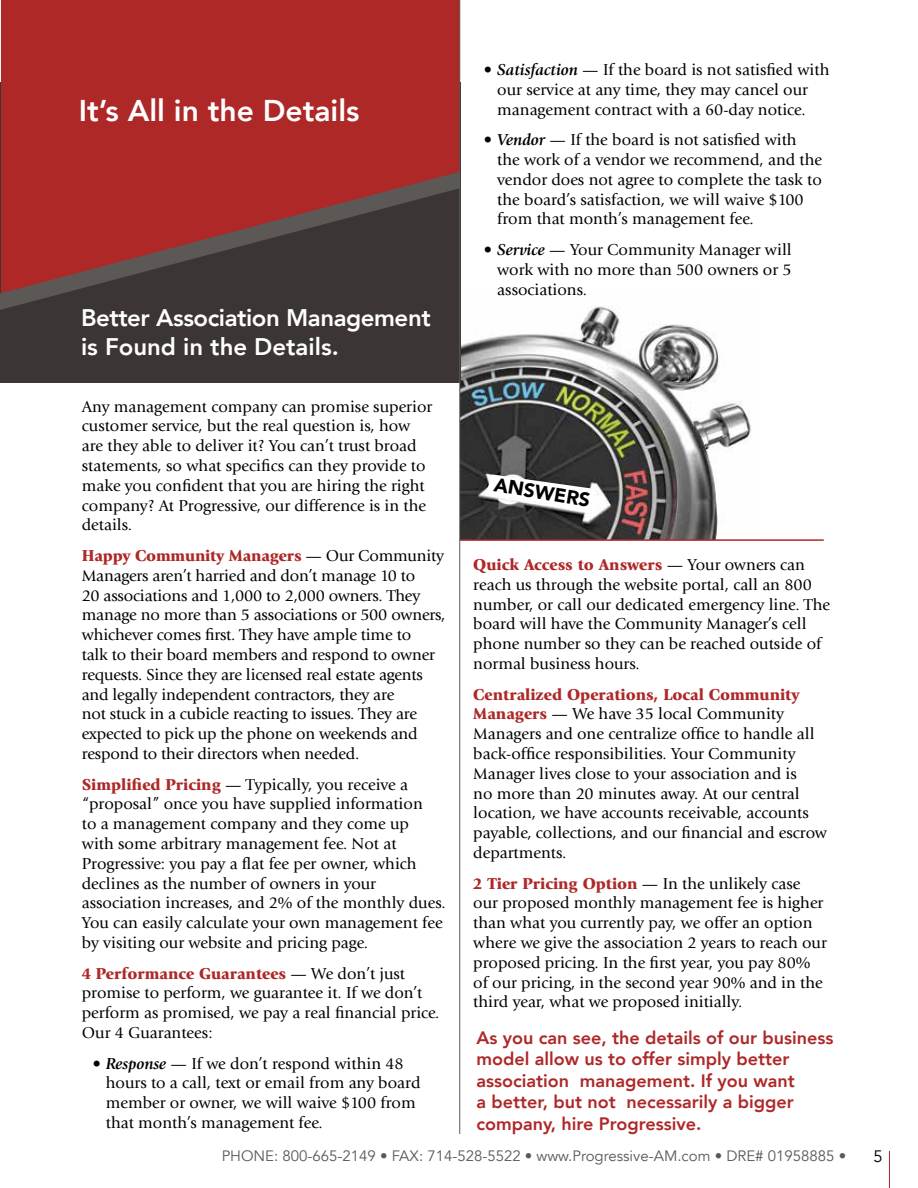
<style>
.page{position:relative;width:918px;height:1188px;background:#fff}
.page>*{position:absolute;margin:0;border:0;box-sizing:border-box;transform-origin:0 0}
.t1{font:800 30px "Avenir";color:#fff}
.t2{font:800 24px/28.8px "Avenir";letter-spacing:-.02em;color:#fff}
.t3{font:900 19.5px "Avenir";color:#000}
.t4{font:800 18px/21.6px "Avenir";color:#ae2828}
.t5{font:16.5px/19.8px "Giovanni";color:#000}
.t6{font:16.5px "Avenir";color:#000}
.t7{font:15px "Avenir";color:#5b5856}
.s1{font-weight:900;color:#ae2828}
.s2{font-weight:700;font-style:italic}
</style>
<div class="page">
<hr style="left:889px;top:1151px;width:1px;height:37px;background:#ae2828">
<img style="left:460px;top:288px;width:291px;height:251px">
<div style="left:0;top:82px;width:460px;height:300px;background:#3b3634"></div>
<div style="left:1px;top:0;width:458px;height:172px;background:#ae2828"></div>
<hr style="left:459px;top:0;width:1px;height:1134px;background:#5b5856">
<svg style="left:0;top:172px;width:459px;height:138px"></svg>
<hr style="left:460px;top:539px;width:364px;height:2px;background:#ae2828">
<svg style="left:486px;top:475px;width:110px;height:36px"></svg>
<h1 class="t1" style="left:79px;top:87px;width:282px">It’s All in the Details</h1>
<h2 class="t2" style="left:81px;top:304px;width:351px">Better Association Management is Found in the Details.</h2>
<p class="t5" style="left:82px;top:396px;width:352px">Any management company can promise superior customer service, but the real question is, how are they able to deliver it? You can’t trust broad statements, so what specifics can they provide to make you confident that you are hiring the right company? At Progressive, our difference is in the details.</p>
<p class="t5" style="left:82px;top:546px;width:365px"><span class="s1">Happy Community Managers</span> — Our Community Managers aren’t harried and don’t manage 10 to<br>20 associations and 1,000 to 2,000 owners. They manage no more than 5 associations or 500 owners, whichever comes first. They have ample time to<br>talk to their board members and respond to owner requests. Since they are licensed real estate agents and legally independent contractors, they are<br>not stuck in a cubicle reacting to issues. They are expected to pick up the phone on weekends and respond to their directors when needed.</p>
<p class="t5" style="left:82px;top:774px;width:365px"><span class="s1">Simplified Pricing</span> — Typically, you receive a “proposal” once you have supplied information<br>to a management company and they come up<br>with some arbitrary management fee. Not at Progressive: you pay a flat fee per owner, which declines as the number of owners in your association increases, and 2% of the monthly dues.<br>You can easily calculate your own management fee by visiting our website and pricing page.</p>
<p class="t5" style="left:82px;top:963px;width:359px"><span class="s1">4 Performance Guarantees</span> — We don’t just promise to perform, we guarantee it. If we don’t perform as promised, we pay a real financial price.<br>Our 4 Guarantees:</p>
<p class="t5" style="left:106px;top:1053px;width:316px;text-indent:-13px"><span class="s2">• Response</span> — If we don’t respond within 48 hours to a call, text or email from any board member or owner, we will waive $100 from that month’s management fee.</p>
<p class="t5" style="left:497px;top:60px;width:334px;text-indent:-13px">• <span class="s2">Satisfaction</span> — If the board is not satisfied with our service at any time, they may cancel our management contract with a 60-day notice.</p>
<p class="t5" style="left:497px;top:130px;width:326px;text-indent:-13px">• <span class="s2">Vendor</span> — If the board is not satisfied with the work of a vendor we recommend, and the vendor does not agree to complete the task to the board’s satisfaction, we will waive $100 from that month’s management fee.</p>
<p class="t5" style="left:497px;top:240px;width:296px;text-align:justify;text-indent:-13px">• <span class="s2">Service</span> — Your Community Manager will work with no more than 500 owners or 5 associations.</p>
<p class="t3" style="left:497px;top:468px;width:99px;rotate:9deg">ANSWERS</p>
<p class="t5" style="left:473px;top:555px;width:358px"><span class="s1">Quick Access to Answers</span> — Your owners can reach us through the website portal, call an 800 number, or call our dedicated emergency line. The board will have the Community Manager’s cell phone number so they can be reached outside of normal business hours.</p>
<p class="t5" style="left:473px;top:685px;width:355px"><span class="s1">Centralized Operations, Local Community Managers</span> — We have 35 local Community Managers and one centralize office to handle all back-office responsibilities. Your Community Manager lives close to your association and is<br>no more than 20 minutes away. At our central location, we have accounts receivable, accounts payable, collections, and our financial and escrow departments.</p>
<p class="t5" style="left:473px;top:874px;width:355px"><span class="s1">2 Tier Pricing Option</span> — In the unlikely case our proposed monthly management fee is higher than what you currently pay, we offer an option where we give the association 2 years to reach our proposed pricing. In the first year, you pay 80% of our pricing, in the second year 90% and in the third year, what we proposed initially.</p>
<p class="t4" style="left:477px;top:1027px;width:358px">As you can see, the details of our business model allow us to offer simply better association management. If you want<br>a better, but not necessarily a bigger company, hire Progressive.</p>
<p class="t7" style="left:222px;top:1147px;width:626px">PHONE: 800-665-2149 • FAX: 714-528-5522 • www.Progressive-AM.com • DRE# 01958885 •</p>
<p class="t6" style="left:873px;top:1147px;width:11px">5</p>
</div>
